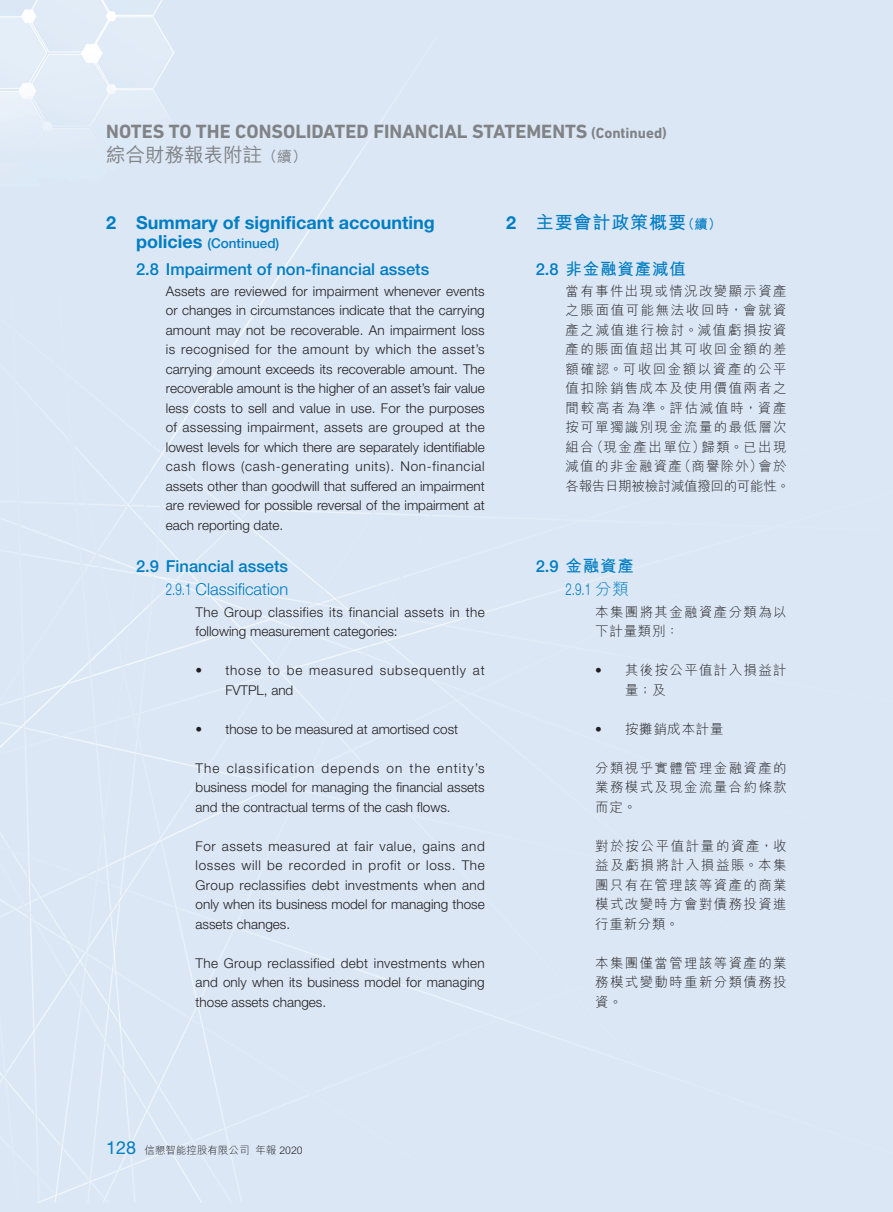
<style>
.page{position:relative;width:893px;height:1212px;background:#dbe7f5}
.page>*{position:absolute;margin:0;border:0;box-sizing:border-box;transform-origin:0 0}
.t1{font:700 19.5px "DIN Next LT Pro";color:#808285}
.t2{font:19.5px "M Hei HK Medium E Ten B5 H";color:#808285}
.t3{font:700 18px "Helvetica Neue LT Std";color:#007dc3}
.t4{font:18px "M Hei HK Bold E Ten B5 H";letter-spacing:.05em;color:#007dc3}
.t5{font:500 16.5px "Helvetica Neue LT Std";color:#007dc3}
.t6{font:300 16.5px "Helvetica Neue LT Std";color:#007dc3;scale:.7 1}
.t7{font:16.5px "M Hei HK Bold E Ten B5 H";letter-spacing:.05em;color:#007dc3}
.t8{font:300 13.5px/19.5px "Helvetica Neue LT Std";color:#231f20;text-align:justify}
.t9{font:13.5px/19.5px "M Hei HK Light E Ten B5 H";letter-spacing:.1em;color:#231f20}
.t10{font:300 13.5px/19.5px "Helvetica Neue LT Std";letter-spacing:.03em;color:#231f20}
.t11{font:300 13.5px/19.5px "Helvetica Neue LT Std";letter-spacing:.065em;color:#231f20}
.t12{font:500 13.5px "Helvetica Neue LT Std";color:#007dc3}
.t13{font:13.5px "M Hei HK Light E Ten B5 H";letter-spacing:.05em;color:#231f20}
.t14{font:10.5px "M Hei HK Light E Ten B5 H";color:#231f20}
.s1{font-size:15px}
.s2{font-weight:700;font-size:18px}
.s3{font-family:"Helvetica Neue LT Std";font-weight:700}
.s4{font-size:13.5px}
.s5{font-family:"Helvetica Neue LT Std";font-weight:500}
.s6{font-family:"M Hei HK Light E Ten B5 H";font-weight:400}
.s7{font-family:"Helvetica Neue LT Std";font-weight:300}
.s8{font-family:"Helvetica Neue LT Std";font-size:18px;color:#007dc3}
</style>
<div class="page">
<h1 class="t1" style="left:106px;top:124px;width:562px">NOTES TO THE CONSOLIDATED FINANCIAL STATEMENTS <span class="s1">(Continued)</span></h1>
<h1 class="t2" style="left:106px;top:147px;width:202px">綜合財務報表附註<span class="s1">（續）</span></h1>
<h2 class="t3" style="left:106px;top:216px;width:330px">2 Summary of significant accounting</h2>
<p class="t12" style="left:136px;top:238px;width:145px"><span class="s2">policies</span> (Continued)</p>
<p class="t5" style="left:136px;top:263px;width:295px">2.8 Impairment of non-financial assets</p>
<p class="t8" style="left:166px;top:283px;width:320px">Assets are reviewed for impairment whenever events or changes in circumstances indicate that the carrying amount may not be recoverable. An impairment loss is recognised for the amount by which the asset’s carrying amount exceeds its recoverable amount. The recoverable amount is the higher of an asset’s fair value less costs to sell and value in use. For the purposes of assessing impairment, assets are grouped at the lowest levels for which there are separately identifiable cash flows (cash-generating units). Non-financial assets other than goodwill that suffered an impairment are reviewed for possible reversal of the impairment at each reporting date.</p>
<p class="t5" style="left:136px;top:560px;width:154px">2.9 Financial assets</p>
<p class="t6" style="left:166px;top:583px;width:176px">2.9.1 Classification</p>
<p class="t10" style="left:196px;top:603px;width:291px">The Group classifies its financial assets in the following measurement categories:</p>
<p class="t11" style="left:225px;top:662px;width:261px;text-indent:-30px">• those to be measured subsequently at<br>FVTPL, and</p>
<p class="t8" style="left:196px;top:720px;width:264px">• those to be measured at amortised cost</p>
<p class="t8" style="left:196px;top:759px;width:291px">The classification depends on the entity’s business model for managing the financial assets and the contractual terms of the cash flows.</p>
<p class="t8" style="left:196px;top:837px;width:291px">For assets measured at fair value, gains and losses will be recorded in profit or loss. The Group reclassifies debt investments when and only when its business model for managing those assets changes.</p>
<p class="t8" style="left:196px;top:954px;width:291px">The Group reclassified debt investments when and only when its business model for managing those assets changes.</p>
<h2 class="t4" style="left:506px;top:215px;width:217px"><span class="s3">2</span> 主要會計政策概要<span class="s4">（續）</span></h2>
<p class="t7" style="left:536px;top:262px;width:152px"><span class="s5">2.8</span> 非金融資產減值</p>
<p class="t9" style="left:566px;top:283px;width:226px">當有事件出現或情況改變顯示資產之賬面值可能無法收回時，會就資產之減值進行檢討。減值虧損按資產的賬面值超出其可收回金額的差額確認。可收回金額以資產的公平值扣除銷售成本及使用價值兩者之間較高者為準。評估減值時，資產按可單獨識別現金流量的最低層次組合（現金產出單位）歸類。已出現減值的非金融資產（商譽除外）會於各報告日期被檢討減值撥回的可能性。</p>
<p class="t7" style="left:536px;top:559px;width:100px"><span class="s5">2.9</span> 金融資產</p>
<p class="t6" style="left:566px;top:583px;width:92px">2.9.1 <span class="s6">分類</span></p>
<p class="t9" style="left:595px;top:603px;width:193px">本集團將其金融資產分類為以下計量類別：</p>
<p class="t9" style="left:625px;top:662px;width:163px;text-indent:-30px"><span class="s7">•</span> 其後按公平值計入損益計量；及</p>
<p class="t13" style="left:595px;top:723px;width:130px"><span class="s7">•</span> 按攤銷成本計量</p>
<p class="t9" style="left:595px;top:759px;width:193px;text-align:justify">分類視乎實體管理金融資產的業務模式及現金流量合約條款而定。</p>
<p class="t9" style="left:595px;top:837px;width:193px;text-align:justify">對於按公平值計量的資產，收益及虧損將計入損益賬。本集團只有在管理該等資產的商業模式改變時方會對債務投資進行重新分類。</p>
<p class="t9" style="left:595px;top:954px;width:193px;text-align:justify">本集團僅當管理該等資產的業務模式變動時重新分類債務投資。</p>
<p class="t14" style="left:106px;top:1145px;width:198px"><span class="s8">128</span> 信懇智能控股有限公司 年報 2020</p>
</div>
